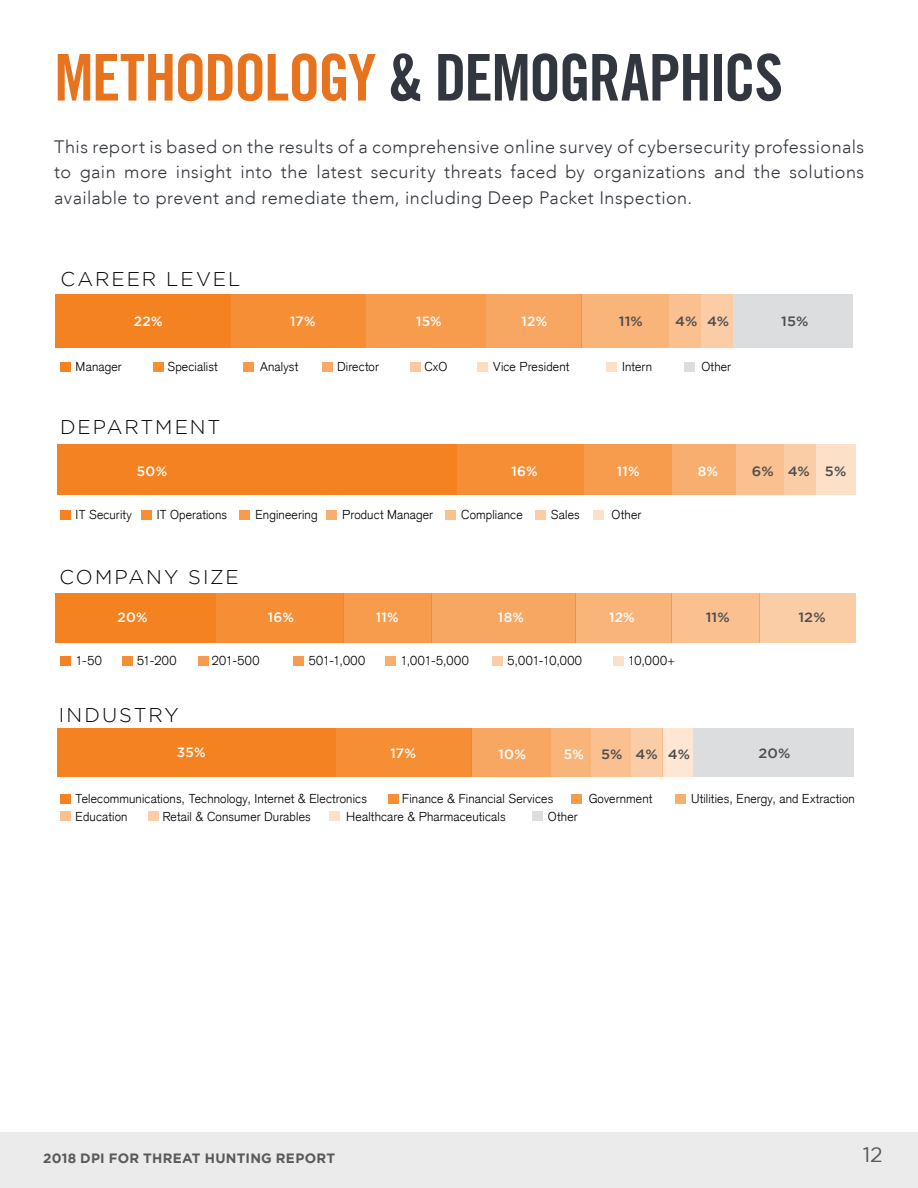
<style>
.page{position:relative;width:918px;height:1188px;background:#fff}
.page>*{position:absolute;margin:0;border:0;box-sizing:border-box;transform-origin:0 0}
.t1{font:64.5px "Trade Gothic LT Std Bd Cn 20";letter-spacing:-.03em;color:#32363e}
.t2{font:21px "Gotham";color:#58595b}
.t3{font:300 19.8px "Gotham";letter-spacing:.095em;color:#000}
.t4{font:300 18px/25.5px "Avenir LT";letter-spacing:.025em;color:#32363e;text-align:justify}
.t5{font:500 13.5px "Gotham";letter-spacing:.015em;color:#fff}
.t6{font:500 13.5px "Gotham";letter-spacing:.015em;color:#4d4d4f;scale:1.07 1}
.t7{font:700 13.5px "Gotham";letter-spacing:.02em;color:#58595b}
.t8{font:300 12.6px "Akzidenz Grotesk CE";letter-spacing:.015em;color:#000}
.s1{color:#e7731f}
</style>
<div class="page">
<div style="left:0;top:1132px;width:918px;height:56px;background:#ebebec"></div>
<div style="left:759px;top:593px;width:96px;height:49px;background:#fbcda6"></div>
<div style="left:671px;top:593px;width:88px;height:49px;background:#fac08f"></div>
<div style="left:575px;top:593px;width:96px;height:49px;background:#f9b479"></div>
<div style="left:431px;top:593px;width:144px;height:49px;background:#f8a763"></div>
<div style="left:343px;top:593px;width:88px;height:49px;background:#f79b4c"></div>
<div style="left:215px;top:593px;width:128px;height:49px;background:#f68e36"></div>
<div style="left:55px;top:593px;width:160px;height:49px;background:#f58220"></div>
<div style="left:733px;top:294px;width:119px;height:54px;background:#dcddde"></div>
<div style="left:701px;top:294px;width:32px;height:54px;background:#fbcda6"></div>
<div style="left:669px;top:294px;width:32px;height:54px;background:#fac08f"></div>
<div style="left:581px;top:294px;width:88px;height:54px;background:#f9b479"></div>
<div style="left:486px;top:294px;width:95px;height:54px;background:#f8a763"></div>
<div style="left:366px;top:294px;width:120px;height:54px;background:#f79b4c"></div>
<div style="left:231px;top:294px;width:135px;height:54px;background:#f68e36"></div>
<div style="left:55px;top:294px;width:176px;height:54px;background:#f58220"></div>
<div style="left:663px;top:729px;width:31px;height:48px;background:#fde6d3"></div>
<div style="left:693px;top:729px;width:160px;height:48px;background:#dcddde"></div>
<div style="left:631px;top:729px;width:32px;height:48px;background:#fbcda6"></div>
<div style="left:591px;top:729px;width:40px;height:48px;background:#fac08f"></div>
<div style="left:551px;top:729px;width:40px;height:48px;background:#f9b479"></div>
<div style="left:471px;top:729px;width:80px;height:48px;background:#f8a763"></div>
<div style="left:336px;top:729px;width:135px;height:48px;background:#f68e36"></div>
<div style="left:57px;top:729px;width:279px;height:48px;background:#f58220"></div>
<div style="left:816px;top:445px;width:39px;height:50px;background:#fce0c7"></div>
<div style="left:784px;top:445px;width:32px;height:50px;background:#fbcda6"></div>
<div style="left:736px;top:445px;width:48px;height:50px;background:#fac08f"></div>
<div style="left:672px;top:445px;width:64px;height:50px;background:#f8ae6e"></div>
<div style="left:584px;top:445px;width:88px;height:50px;background:#f79b4c"></div>
<div style="left:456px;top:445px;width:128px;height:50px;background:#f68e36"></div>
<div style="left:57px;top:445px;width:399px;height:50px;background:#f58220"></div>
<div style="left:60px;top:362px;width:10px;height:10px;background:#f58220"></div>
<div style="left:154px;top:362px;width:10px;height:10px;background:#f78e34"></div>
<div style="left:244px;top:362px;width:10px;height:10px;background:#f89848"></div>
<div style="left:323px;top:362px;width:10px;height:10px;background:#faa968"></div>
<div style="left:410px;top:362px;width:10px;height:10px;background:#fdc99c"></div>
<div style="left:478px;top:362px;width:10px;height:10px;background:#fedcbd"></div>
<div style="left:607px;top:362px;width:10px;height:10px;background:#fce0c7"></div>
<div style="left:685px;top:362px;width:10px;height:10px;background:#dcddde"></div>
<div style="left:60px;top:510px;width:10px;height:10px;background:#f58220"></div>
<div style="left:142px;top:510px;width:10px;height:10px;background:#f68e36"></div>
<div style="left:239px;top:510px;width:10px;height:10px;background:#f79b4c"></div>
<div style="left:327px;top:510px;width:10px;height:10px;background:#f8ae6e"></div>
<div style="left:445px;top:510px;width:10px;height:10px;background:#fac08f"></div>
<div style="left:536px;top:510px;width:10px;height:10px;background:#fbcda6"></div>
<div style="left:594px;top:510px;width:10px;height:10px;background:#fce0c7"></div>
<div style="left:60px;top:794px;width:10px;height:10px;background:#f58220"></div>
<div style="left:148px;top:811px;width:10px;height:10px;background:#fbcda6"></div>
<div style="left:60px;top:811px;width:10px;height:10px;background:#fac08f"></div>
<div style="left:330px;top:811px;width:10px;height:10px;background:#fce0c7"></div>
<div style="left:532px;top:811px;width:10px;height:10px;background:#dcddde"></div>
<div style="left:389px;top:794px;width:10px;height:10px;background:#f68e36"></div>
<div style="left:571px;top:794px;width:10px;height:10px;background:#f79b4c"></div>
<div style="left:675px;top:794px;width:10px;height:10px;background:#f8ae6e"></div>
<div style="left:60px;top:656px;width:10px;height:10px;background:#f58220"></div>
<div style="left:123px;top:656px;width:10px;height:10px;background:#f68e36"></div>
<div style="left:199px;top:656px;width:10px;height:10px;background:#f79b4c"></div>
<div style="left:294px;top:656px;width:10px;height:10px;background:#f79b4c"></div>
<div style="left:385px;top:656px;width:10px;height:10px;background:#f8ae6e"></div>
<div style="left:492px;top:656px;width:10px;height:10px;background:#fbcda6"></div>
<div style="left:614px;top:656px;width:10px;height:10px;background:#fce0c7"></div>
<h1 class="t1" style="left:54px;top:38px;width:730px"><span class="s1">METHODOLOGY</span> &amp; DEMOGRAPHICS</h1>
<p class="t4" style="left:54px;top:134px;width:812px">This report is based on the results of a comprehensive online survey of cybersecurity professionals to gain more insight into the latest security threats faced by organizations and the solutions available to prevent and remediate them, including Deep Packet Inspection.</p>
<h3 class="t3" style="left:61px;top:268px;width:181px">CAREER LEVEL</h3>
<p class="t5" style="left:134px;top:314px;width:30px">22%</p>
<p class="t5" style="left:290px;top:314px;width:27px">17%</p>
<p class="t5" style="left:416px;top:314px;width:27px">15%</p>
<p class="t5" style="left:522px;top:314px;width:27px">12%</p>
<p class="t6" style="left:619px;top:314px;width:24px">11%</p>
<p class="t6" style="left:675px;top:314px;width:52px">4% 4%</p>
<p class="t6" style="left:781px;top:314px;width:27px">15%</p>
<p class="t8" style="left:76px;top:358px;width:48px">Manager</p>
<p class="t8" style="left:168px;top:358px;width:52px">Specialist</p>
<p class="t8" style="left:260px;top:358px;width:40px">Analyst</p>
<p class="t8" style="left:337px;top:358px;width:43px">Director</p>
<p class="t8" style="left:425px;top:358px;width:24px">CxO</p>
<p class="t8" style="left:493px;top:358px;width:78px">Vice President</p>
<p class="t8" style="left:622px;top:358px;width:31px">Intern</p>
<p class="t8" style="left:701px;top:358px;width:31px">Other</p>
<h3 class="t3" style="left:60px;top:417px;width:162px">DEPARTMENT</h3>
<p class="t5" style="left:137px;top:464px;width:32px">50%</p>
<p class="t5" style="left:512px;top:464px;width:28px">16%</p>
<p class="t5" style="left:617px;top:464px;width:24px">11%</p>
<p class="t5" style="left:698px;top:464px;width:22px">8%</p>
<p class="t6" style="left:752px;top:464px;width:90px">6% 4% 5%</p>
<p class="t8" style="left:76px;top:507px;width:58px">IT Security</p>
<p class="t8" style="left:157px;top:507px;width:72px">IT Operations</p>
<p class="t8" style="left:255px;top:507px;width:64px">Engineering</p>
<p class="t8" style="left:342px;top:507px;width:92px">Product Manager</p>
<p class="t8" style="left:461px;top:507px;width:63px">Compliance</p>
<p class="t8" style="left:551px;top:507px;width:31px">Sales</p>
<p class="t8" style="left:612px;top:507px;width:31px">Other</p>
<h3 class="t3" style="left:60px;top:567px;width:181px">COMPANY SIZE</h3>
<p class="t5" style="left:117px;top:610px;width:32px">20%</p>
<p class="t5" style="left:268px;top:610px;width:28px">16%</p>
<p class="t5" style="left:376px;top:610px;width:24px">11%</p>
<p class="t5" style="left:498px;top:610px;width:28px">18%</p>
<p class="t5" style="left:609px;top:610px;width:27px">12%</p>
<p class="t6" style="left:706px;top:610px;width:24px">11%</p>
<p class="t6" style="left:798px;top:610px;width:27px">12%</p>
<p class="t8" style="left:76px;top:653px;width:28px">1-50</p>
<p class="t8" style="left:137px;top:653px;width:41px">51-200</p>
<p class="t8" style="left:212px;top:653px;width:49px">201-500</p>
<p class="t8" style="left:309px;top:653px;width:58px">501-1,000</p>
<p class="t8" style="left:400px;top:653px;width:70px">1,001-5,000</p>
<p class="t8" style="left:508px;top:653px;width:76px">5,001-10,000</p>
<p class="t8" style="left:628px;top:653px;width:49px">10,000+</p>
<h3 class="t3" style="left:59px;top:705px;width:121px">INDUSTRY</h3>
<p class="t5" style="left:177px;top:745px;width:30px">35%</p>
<p class="t5" style="left:391px;top:746px;width:27px">17%</p>
<p class="t5" style="left:499px;top:746px;width:29px">10%</p>
<p class="t5" style="left:564px;top:746px;width:22px">5%</p>
<p class="t6" style="left:601px;top:746px;width:85px">5% 4% 4%</p>
<p class="t6" style="left:758px;top:746px;width:32px">20%</p>
<p class="t8" style="left:76px;top:790px;width:293px">Telecommunications, Technology, Internet &amp; Electronics</p>
<p class="t8" style="left:402px;top:790px;width:153px">Finance &amp; Financial Services</p>
<p class="t8" style="left:589px;top:790px;width:65px">Government</p>
<p class="t8" style="left:691px;top:790px;width:165px">Utilities, Energy, and Extraction</p>
<p class="t8" style="left:76px;top:808px;width:53px">Education</p>
<p class="t8" style="left:163px;top:808px;width:150px">Retail &amp; Consumer Durables</p>
<p class="t8" style="left:346px;top:808px;width:161px">Healthcare &amp; Pharmaceuticals</p>
<p class="t8" style="left:548px;top:808px;width:31px">Other</p>
<p class="t7" style="left:43px;top:1150px;width:293px">2018 DPI FOR THREAT HUNTING REPORT</p>
<h2 class="t2" style="left:863px;top:1143px;width:22px">12</h2>
</div>
